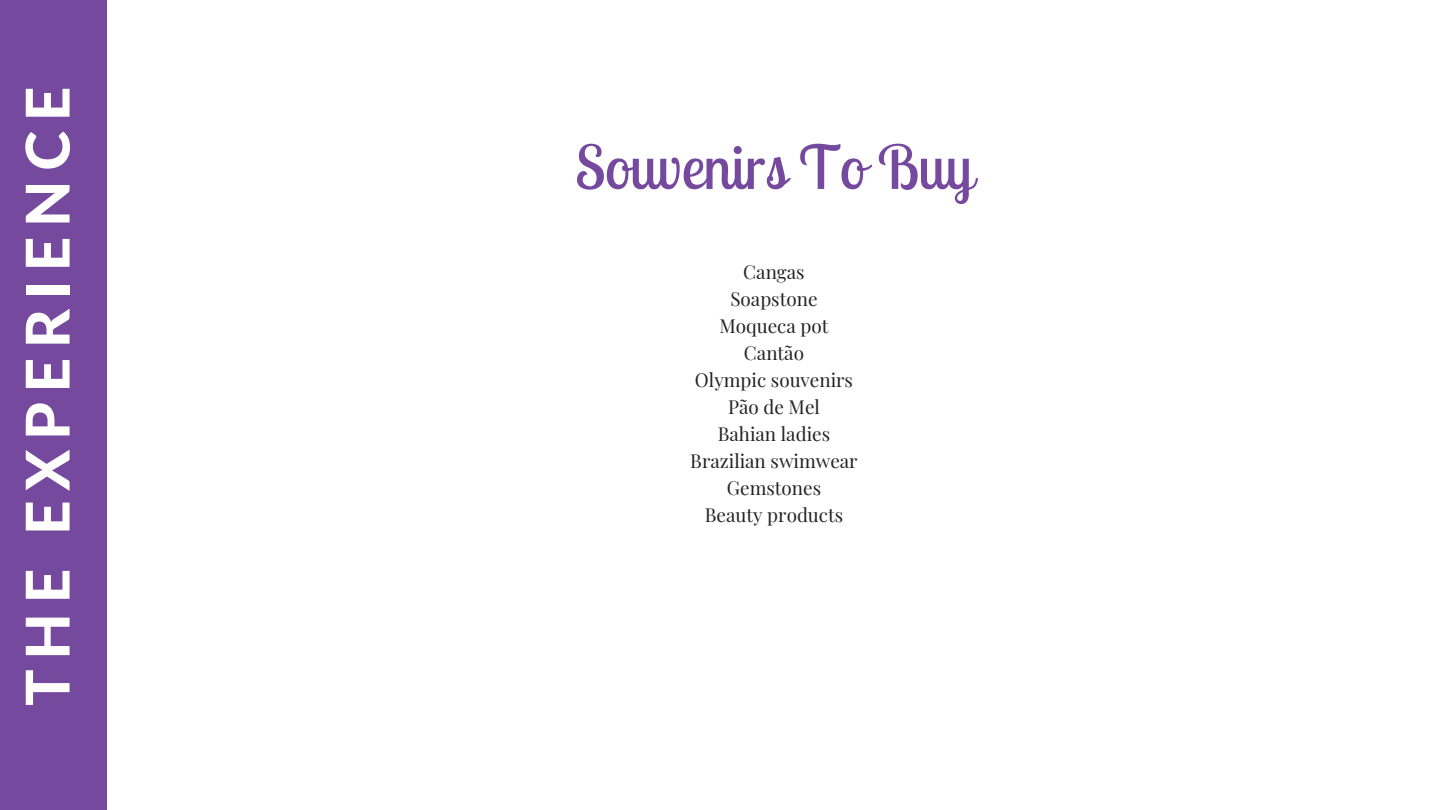
<style>
.page{position:relative;width:1440px;height:810px;background:#fff}
.page>*{position:absolute;margin:0;border:0;box-sizing:border-box;transform-origin:0 0}
.t1{font:60.4px "Lobster Two";color:#75499d}
.t2{font:800 60.4px "Lato Latin";letter-spacing:.16em;color:#fff}
.t3{font:18.9px "Playfair Display";color:#222}
</style>
<div class="page">
<div style="left:0;top:0;width:106px;height:810px;background:#75499d"></div>
<p class="t2" style="left:21px;top:706px;width:621px;rotate:-90deg">THE EXPERIENCE</p>
<p class="t1" style="left:575px;top:129px;width:400px">Souvenirs To Buy</p>
<p class="t3" style="left:743px;top:259px;width:63px">Cangas</p>
<p class="t3" style="left:730px;top:286px;width:89px">Soapstone</p>
<p class="t3" style="left:719px;top:313px;width:111px">Moqueca pot</p>
<p class="t3" style="left:744px;top:340px;width:62px">Cantão</p>
<p class="t3" style="left:695px;top:367px;width:160px">Olympic souvenirs</p>
<p class="t3" style="left:728px;top:394px;width:93px">Pão de Mel</p>
<p class="t3" style="left:718px;top:421px;width:114px">Bahian ladies</p>
<p class="t3" style="left:690px;top:448px;width:169px">Brazilian swimwear</p>
<p class="t3" style="left:727px;top:475px;width:96px">Gemstones</p>
<p class="t3" style="left:705px;top:502px;width:140px">Beauty products</p>
</div>
